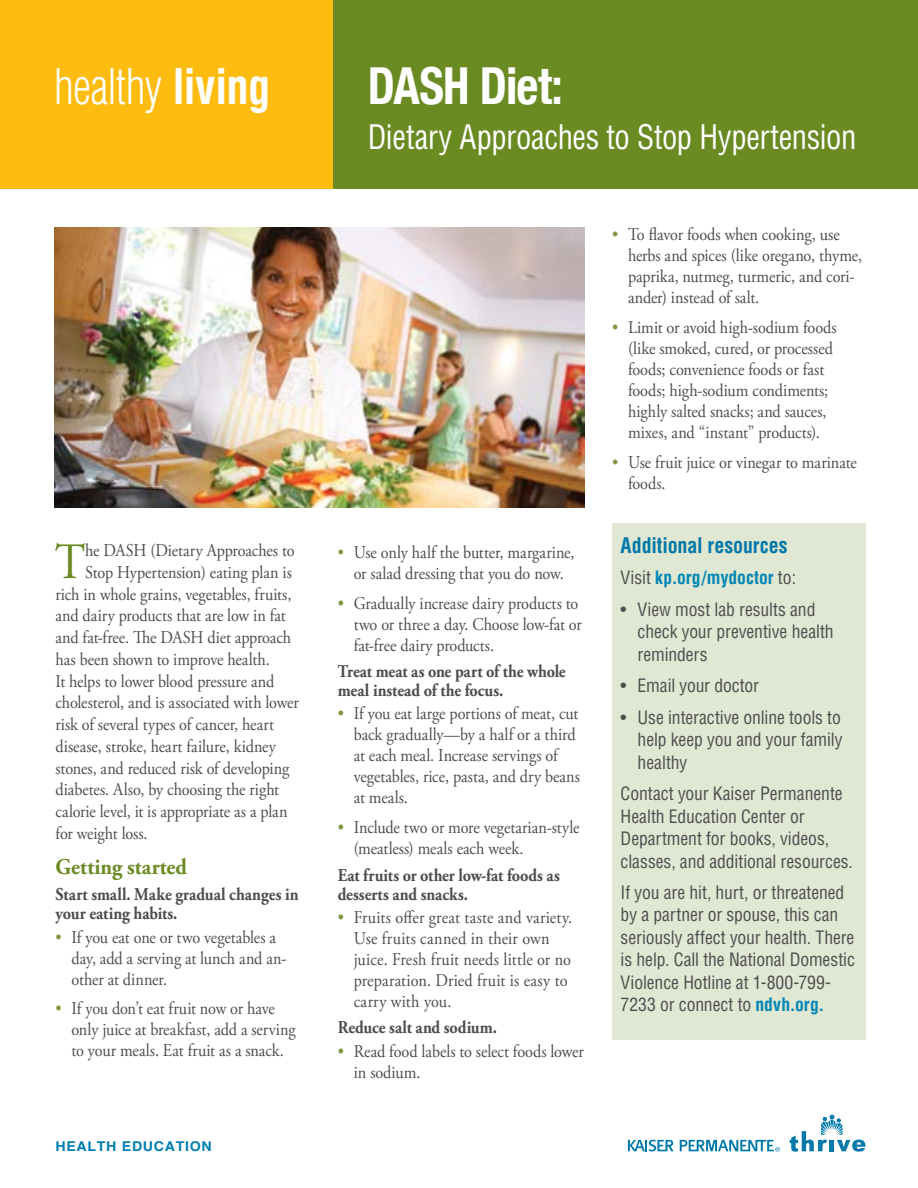
<style>
.page{position:relative;width:918px;height:1188px;background:#fff}
.page>*{position:absolute;margin:0;border:0;box-sizing:border-box;transform-origin:0 0}
.HEADING_1{font:700 condensed 51px "Helvetica Neue";letter-spacing:-.015em;color:#fff;scale:.93 1}
.INTRO_TEXT{font:50.85px "Adobe Garamond Pro";color:#6a8a22;scale:.9 1}
.HEADING_1-2{font:300 condensed 48px "Helvetica";letter-spacing:-.015em;color:#fff;scale:.93 1}
.HEADING_1-3{font:condensed 33px "Helvetica";letter-spacing:-.015em;color:#fff;scale:.93 1}
.HEADING_2{font:700 22.5px "Adobe Garamond Pro";letter-spacing:.005em;color:#6a8a22;scale:.95 1}
.RESOURCE_HEAD{font:700 condensed 21px "Helvetica";letter-spacing:-.005em;color:#0078a9;scale:.95 1}
.BULLET_LIST{font:18px/21px "Adobe Garamond Pro";letter-spacing:-.005em;color:#4d4d4f;scale:.9 1}
.INTRO_TEXT-2{font:18px "Adobe Garamond Pro";letter-spacing:-.005em;color:#4d4d4f;scale:.9 1}
.RESOURCE_TEXT{font:condensed 18px/22.5px "Helvetica";letter-spacing:-.005em;color:#4d4d4f}
.HEADING_3{font:700 18px/19.5px "Adobe Garamond Pro";letter-spacing:-.005em;color:#4d4d4f;scale:.9 1}
.BULLET_LIST-2{font:18px/21px "Adobe Garamond Pro";letter-spacing:.015em;color:#4d4d4f;scale:.9 1}
.RESOURCE_TEXT-2{font:700 condensed 18px "Helvetica";color:#0086b4}
.t1{font:700 13.5px "Helvetica";letter-spacing:.05em;color:#007fb3;scale:1.05 1}
.s1{font-weight:700}
.s2{color:#7d983b}
.s3{font-weight:400;color:#4d4d4f}
.s4{font-weight:700;color:#0086b4}
</style>
<div class="page">
<img style="left:54px;top:227px;width:530px;height:281px">
<div style="left:0;top:0;width:336px;height:189px;background:#febc11"></div>
<div style="left:333px;top:0;width:585px;height:189px;background:#6a8a22"></div>
<svg style="left:790px;top:1115px;width:76px;height:37px"></svg>
<svg style="left:628px;top:1140px;width:46px;height:11px"></svg>
<svg style="left:680px;top:1140px;width:100px;height:12px"></svg>
<div style="left:612px;top:523px;width:254px;height:517px;background:#e0e7d2"></div>
<h1 class="HEADING_1-2" style="left:54px;top:57px;width:234px">healthy <span class="s1">living</span></h1>
<p class="INTRO_TEXT" style="left:55px;top:531px;width:35px">T</p>
<p class="INTRO_TEXT-2" style="left:85px;top:540px;width:234px">he DASH (Dietary Approaches to</p>
<p class="INTRO_TEXT-2" style="left:85px;top:561px;width:231px">Stop Hypertension) eating plan is</p>
<p class="INTRO_TEXT-2" style="left:56px;top:583px;width:264px">rich in whole grains, vegetables, fruits,</p>
<p class="INTRO_TEXT-2" style="left:56px;top:605px;width:257px">and dairy products that are low in fat</p>
<p class="INTRO_TEXT-2" style="left:56px;top:627px;width:263px">and fat-free. The DASH diet approach</p>
<p class="INTRO_TEXT-2" style="left:56px;top:648px;width:240px">has been shown to improve health.</p>
<p class="INTRO_TEXT-2" style="left:56px;top:670px;width:245px">It helps to lower blood pressure and</p>
<p class="INTRO_TEXT-2" style="left:56px;top:692px;width:272px">cholesterol, and is associated with lower</p>
<p class="INTRO_TEXT-2" style="left:56px;top:714px;width:244px">risk of several types of cancer, heart</p>
<p class="INTRO_TEXT-2" style="left:56px;top:735px;width:246px">disease, stroke, heart failure, kidney</p>
<p class="INTRO_TEXT-2" style="left:56px;top:757px;width:261px">stones, and reduced risk of developing</p>
<p class="INTRO_TEXT-2" style="left:56px;top:779px;width:250px">diabetes. Also, by choosing the right</p>
<p class="INTRO_TEXT-2" style="left:56px;top:801px;width:259px">calorie level, it is appropriate as a plan</p>
<p class="INTRO_TEXT-2" style="left:56px;top:822px;width:104px">for weight loss.</p>
<h3 class="HEADING_2" style="left:56px;top:853px;width:140px">Getting started</h3>
<p class="HEADING_3" style="left:56px;top:885px;width:272px">Start small. Make gradual changes in your eating habits.</p>
<p class="BULLET_LIST" style="left:72px;top:927px;width:240px;text-indent:-16px"><span class="s2">•</span> If you eat one or two vegetables a day, add a serving at lunch and an&shy;other at dinner.</p>
<p class="BULLET_LIST" style="left:72px;top:999px;width:251px;text-indent:-16px"><span class="s2">•</span> If you don’t eat fruit now or have only juice at breakfast, add a serving to your meals. Eat fruit as a snack.</p>
<p class="t1" style="left:56px;top:1135px;width:150px">HEALTH EDUCATION</p>
<h1 class="HEADING_1" style="left:368px;top:44px;width:211px">DASH Diet:</h1>
<h1 class="HEADING_1-3" style="left:368px;top:117px;width:527px">Dietary Approaches to Stop Hypertension</h1>
<p class="BULLET_LIST" style="left:338px;top:542px;width:265px;text-align:center"><span class="s2">•</span> Use only half the butter, margarine, or salad dressing that you do now.</p>
<p class="BULLET_LIST" style="left:354px;top:593px;width:255px;text-indent:-16px"><span class="s2">•</span> Gradually increase dairy products to two or three a day. Choose low-fat or fat-free dairy products.</p>
<p class="HEADING_3" style="left:338px;top:662px;width:255px">Treat meat as one part of the whole meal instead of the focus.</p>
<p class="BULLET_LIST" style="left:354px;top:704px;width:253px;text-indent:-16px"><span class="s2">•</span> If you eat large portions of meat, cut back gradually—by a half or a third at each meal. Increase servings of vegetables, rice, pasta, and dry beans at meals.</p>
<p class="BULLET_LIST" style="left:354px;top:818px;width:252px;text-indent:-16px"><span class="s2">•</span> Include two or more vegetarian-style (meatless) meals each week.</p>
<p class="HEADING_3" style="left:338px;top:865px;width:248px">Eat fruits or other low-fat foods as desserts and snacks.</p>
<p class="BULLET_LIST-2" style="left:354px;top:908px;width:244px;text-indent:-16px"><span class="s2">•</span> Fruits offer great taste and variety.<br>Use fruits canned in their own juice. Fresh fruit needs little or no preparation. Dried fruit is easy to carry with you.</p>
<p class="HEADING_3" style="left:338px;top:1018px;width:178px">Reduce salt and sodium.</p>
<p class="BULLET_LIST" style="left:354px;top:1041px;width:257px;text-indent:-16px"><span class="s2">•</span> Read food labels to select foods lower in sodium.</p>
<p class="BULLET_LIST" style="left:628px;top:225px;width:262px;text-indent:-16px"><span class="s2">•</span> To flavor foods when cooking, use herbs and spices (like oregano, thyme, paprika, nutmeg, turmeric, and cori&shy;ander) instead of salt.</p>
<p class="BULLET_LIST" style="left:628px;top:318px;width:233px;text-indent:-16px"><span class="s2">•</span> Limit or avoid high-sodium foods (like smoked, cured, or processed foods; convenience foods or fast foods; high-sodium condiments; highly salted snacks; and sauces, mixes, and “instant” products).</p>
<p class="BULLET_LIST" style="left:628px;top:453px;width:256px;text-indent:-16px"><span class="s2">•</span> Use fruit juice or vinegar to marinate foods.</p>
<p class="RESOURCE_HEAD" style="left:621px;top:532px;width:177px">Additional resources</p>
<p class="RESOURCE_TEXT-2" style="left:621px;top:567px;width:177px"><span class="s3">Visit</span> kp.org/mydoctor <span class="s3">to:</span></p>
<p class="RESOURCE_TEXT" style="left:638px;top:598px;width:198px;text-indent:-17px">• View most lab results and check your preventive health reminders</p>
<p class="RESOURCE_TEXT" style="left:621px;top:674px;width:140px">• Email your doctor</p>
<p class="RESOURCE_TEXT" style="left:638px;top:706px;width:207px;text-align:justify;text-indent:-17px">• Use interactive online tools to help keep you and your family healthy</p>
<p class="RESOURCE_TEXT" style="left:621px;top:782px;width:234px">Contact your Kaiser Permanente<br>Health Education Center or<br>Department for books, videos, classes, and additional resources.</p>
<p class="RESOURCE_TEXT" style="left:621px;top:881px;width:236px">If you are hit, hurt, or threatened by a partner or spouse, this can seriously affect your health. There is help. Call the National Domestic<br>Violence Hotline at 1-800-799-<br>7233 or connect to <span class="s4">ndvh.org.</span></p>
</div>
